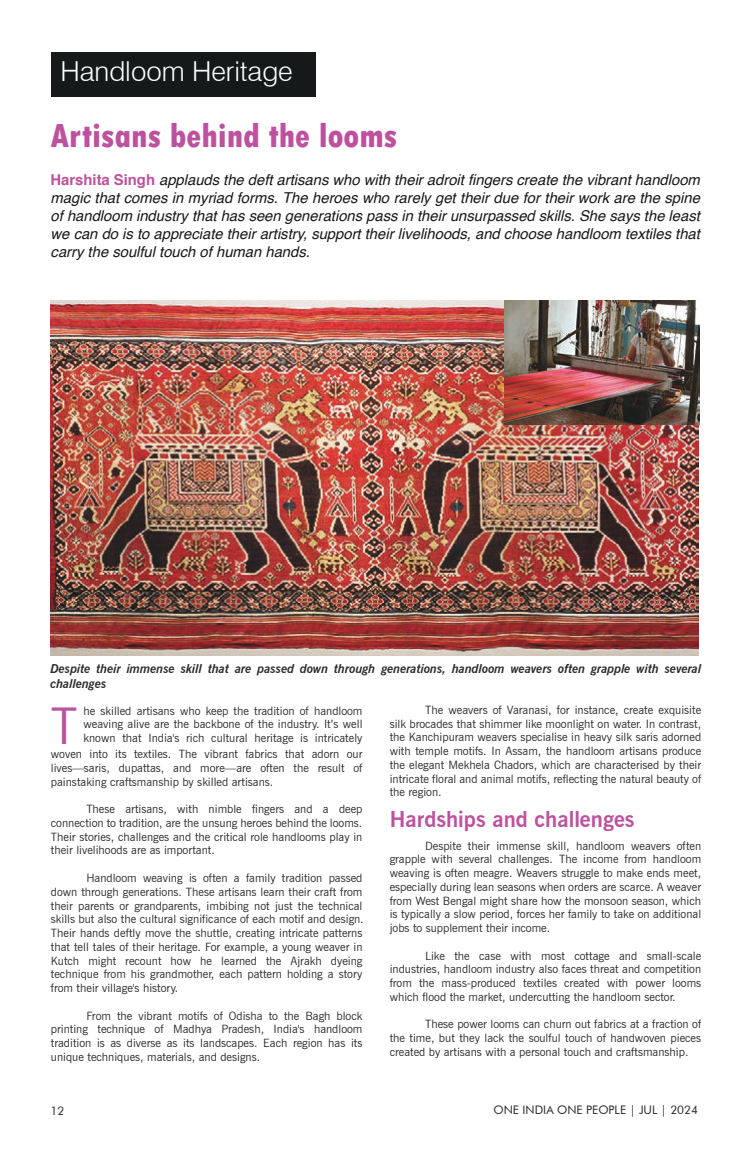
<style>
.page{position:relative;width:745px;height:1164px;background:#fff}
.page>*{position:absolute;margin:0;border:0;box-sizing:border-box;transform-origin:0 0}
.t1{font:50.75px "News Gothic BT";color:#bd519e;scale:.96 1}
.t2{font:800 condensed 35px "Tw Cen";color:#bd519e}
.t3{font:300 27.5px "Swiss 721 BT";color:#fdfeff}
.t4{font:700 21.75px "News Gothic BT";color:#bd519e}
.t5{font:italic 15px/18px "Helvetica";color:#161919;text-align:justify}
.t6{font:italic 700 12.38px/14.9px "News Gothic BT";color:#2b292a}
.t7{font:11.75px "Futura BT";color:#2b292a}
.t8{font:11.5px/13.8px "News Gothic BT";color:#2b292a;text-align:justify}
.s1{font-weight:700;font-style:normal;color:#bd519e}
</style>
<div class="page">
<div style="left:51px;top:52px;width:265px;height:44px;background:#161919"></div>
<img style="left:51px;top:300px;width:646px;height:355px">
<img style="left:504px;top:300px;width:195px;height:125px">
<h3 class="t3" style="left:60px;top:61px;width:234px">Handloom Heritage</h3>
<h2 class="t2" style="left:51px;top:123px;width:348px">Artisans behind the looms</h2>
<p class="t5" style="left:51px;top:172px;width:650px"><span class="s1">Harshita Singh</span> applauds the deft artisans who with their adroit fingers create the vibrant handloom magic that comes in myriad forms. The heroes who rarely get their due for their work are the spine of handloom industry that has seen generations pass in their unsurpassed skills. She says the least we can do is to appreciate their artistry, support their livelihoods, and choose handloom textiles that carry the soulful touch of human hands.</p>
<p class="t6" style="left:51px;top:662px;width:651px">Despite their immense skill that are passed down through generations, handloom weavers often grapple with several challenges</p>
<h1 class="t1" style="left:51px;top:704px;width:29px">T</h1>
<p class="t8" style="left:83px;top:704px;width:280px">he skilled artisans who keep the tradition of handloom weaving alive are the backbone of the industry. Itís well known that India's rich cultural heritage is intricately</p>
<p class="t8" style="left:51px;top:748px;width:313px">woven into its textiles. The vibrant fabrics that adorn our livesósaris, dupattas, and moreóare often the result of painstaking craftsmanship by skilled artisans.</p>
<p class="t8" style="left:51px;top:803px;width:313px;text-indent:35px">These artisans, with nimble fingers and a deep connection to tradition, are the unsung heroes behind the looms.<br>Their stories, challenges and the critical role handlooms play in their livelihoods are as important.</p>
<p class="t8" style="left:51px;top:871px;width:314px;text-indent:35px">Handloom weaving is often a family tradition passed down through generations. These artisans learn their craft from their parents or grandparents, imbibing not just the technical skills but also the cultural significance of each motif and design.<br>Their hands deftly move the shuttle, creating intricate patterns that tell tales of their heritage. For example, a young weaver in Kutch might recount how he learned the Ajrakh dyeing technique from his grandmother, each pattern holding a story from their village's history.</p>
<p class="t8" style="left:51px;top:1009px;width:313px;text-indent:35px">From the vibrant motifs of Odisha to the Bagh block printing technique of Madhya Pradesh, India's handloom tradition is as diverse as its landscapes. Each region has its unique techniques, materials, and designs.</p>
<p class="t8" style="left:389px;top:703px;width:313px;text-indent:35px">The weavers of Varanasi, for instance, create exquisite silk brocades that shimmer like moonlight on water. In contrast, the Kanchipuram weavers specialise in heavy silk saris adorned with temple motifs. In Assam, the handloom artisans produce the elegant Mekhela Chadors, which are characterised by their intricate floral and animal motifs, reflecting the natural beauty of the region.</p>
<h3 class="t4" style="left:389px;top:810px;width:246px">Hardships and challenges</h3>
<p class="t8" style="left:389px;top:839px;width:313px;text-indent:35px">Despite their immense skill, handloom weavers often grapple with several challenges. The income from handloom weaving is often meagre. Weavers struggle to make ends meet, especially during lean seasons when orders are scarce. A weaver from West Bengal might share how the monsoon season, which is typically a slow period, forces her family to take on additional jobs to supplement their income.</p>
<p class="t8" style="left:389px;top:949px;width:313px;text-indent:35px">Like the case with most cottage and small-scale industries, handloom industry also faces threat and competition from the mass-produced textiles created with power looms which flood the market, undercutting the handloom sector.</p>
<p class="t8" style="left:389px;top:1018px;width:313px;text-indent:35px">These power looms can churn out fabrics at a fraction of the time, but they lack the soulful touch of handwoven pieces created by artisans with a personal touch and craftsmanship.</p>
<p class="t7" style="left:51px;top:1106px;width:15px">12</p>
<p class="t7" style="left:493px;top:1105px;width:206px">ONE INDIA ONE PEOPLE | JUL | 2024</p>
</div>
